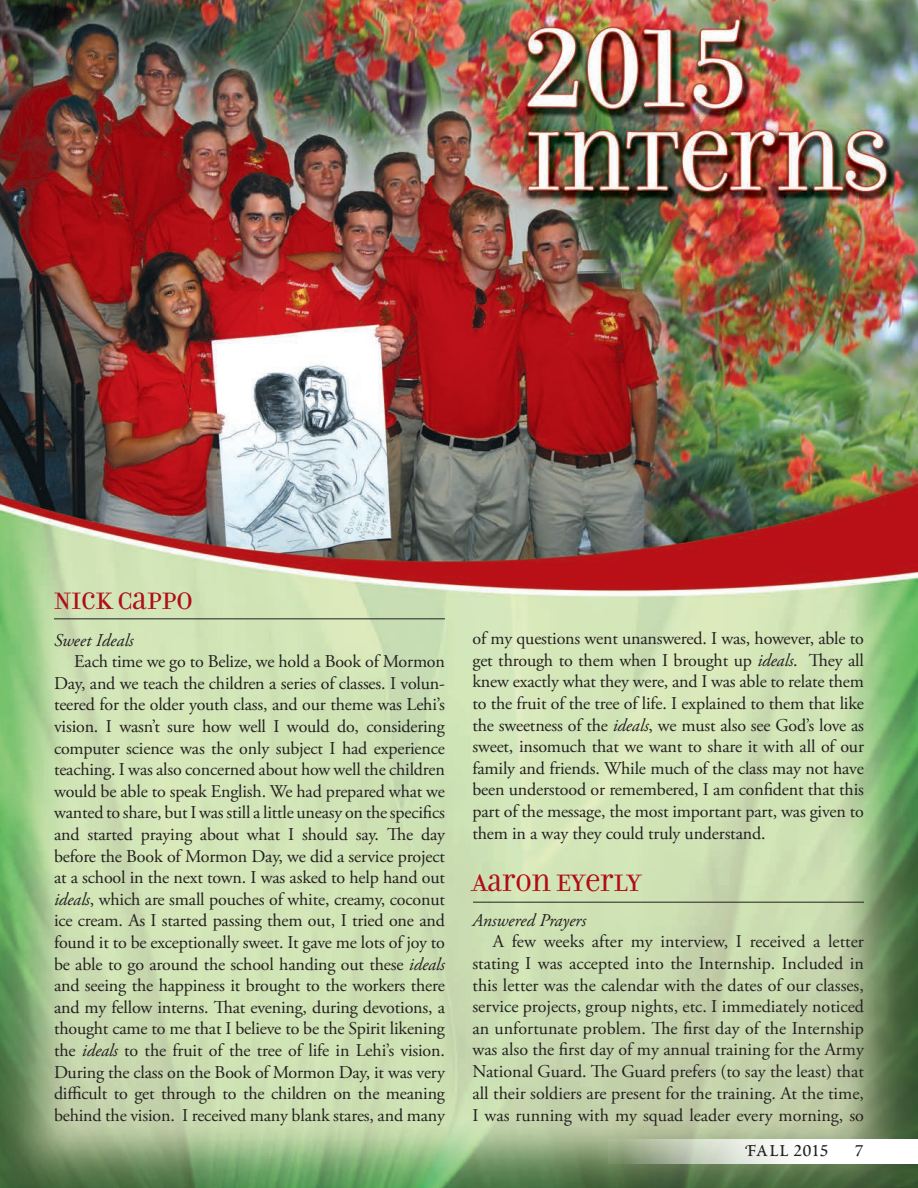
<style>
.page{position:relative;width:918px;height:1188px;background:#fff}
.page>*{position:absolute;margin:0;border:0;box-sizing:border-box;transform-origin:0 0}
.t1{font:25.5px "Filosofia Unicase";color:#b00d15}
.t2{font:25.5px "Poetica Roman Small Caps";letter-spacing:-.01em;color:#231f20}
.t3{font:18px/21.6px "Adobe Garamond Pro";letter-spacing:-.01em;color:#231f20;text-align:justify}
.t4{font:italic 18px "Adobe Garamond Pro";color:#231f20}
.s1{font-style:italic}
</style>
<div class="page">
<img style="left:0;top:0;width:918px;height:1188px">
<svg style="left:608px;top:1139px;width:310px;height:25px"></svg>
<hr style="left:54px;top:618px;width:391px;height:1px;background:#231f20">
<hr style="left:473px;top:902px;width:391px;height:1px;background:#231f20">
<h1 class="t1" style="left:54px;top:585px;width:140px">NICK CAPPO</h1>
<p class="t4" style="left:54px;top:629px;width:81px">Sweet Ideals</p>
<p class="t3" style="left:54px;top:651px;width:393px;text-indent:20px">Each time we go to Belize, we hold a Book of Mormon Day, and we teach the children a series of classes. I volun&shy;teered for the older youth class, and our theme was Lehi’s vision. I wasn’t sure how well I would do, considering computer science was the only subject I had experience teaching. I was also concerned about how well the children would be able to speak English. We had prepared what we wanted to share, but I was still a little uneasy on the specifics and started praying about what I should say. The day before the Book of Mormon Day, we did a service project at a school in the next town. I was asked to help hand out <span class="s1">ideals</span>, which are small pouches of white, creamy, coconut ice cream. As I started passing them out, I tried one and found it to be exceptionally sweet. It gave me lots of joy to be able to go around the school handing out these <span class="s1">ideals </span>and seeing the happiness it brought to the workers there and my fellow interns. That evening, during devotions, a thought came to me that I believe to be the Spirit likening the <span class="s1">ideals</span> to the fruit of the tree of life in Lehi’s vision.<br>During the class on the Book of Mormon Day, it was very difficult to get through to the children on the meaning behind the vision. I received many blank stares, and many</p>
<p class="t3" style="left:472px;top:628px;width:393px">of my questions went unanswered. I was, however, able to get through to them when I brought up <span class="s1">ideals</span>. They all knew exactly what they were, and I was able to relate them to the fruit of the tree of life. I explained to them that like the sweetness of the <span class="s1">ideals</span>, we must also see God’s love as sweet, insomuch that we want to share it with all of our family and friends. While much of the class may not have been understood or remembered, I am confident that this part of the message, the most important part, was given to them in a way they could truly understand.</p>
<h1 class="t1" style="left:472px;top:868px;width:170px">AARON EYERLY</h1>
<p class="t4" style="left:472px;top:909px;width:115px">Answered Prayers</p>
<p class="t3" style="left:472px;top:932px;width:393px;text-indent:20px">A few weeks after my interview, I received a letter stating I was accepted into the Internship. Included in this letter was the calendar with the dates of our classes, service projects, group nights, etc. I immediately noticed an unfortunate problem. The first day of the Internship was also the first day of my annual training for the Army National Guard. The Guard prefers (to say the least) that all their soldiers are present for the training. At the time, I was running with my squad leader every morning, so</p>
<h1 class="t2" style="left:745px;top:1140px;width:121px">Fall 2015 7</h1>
</div>
